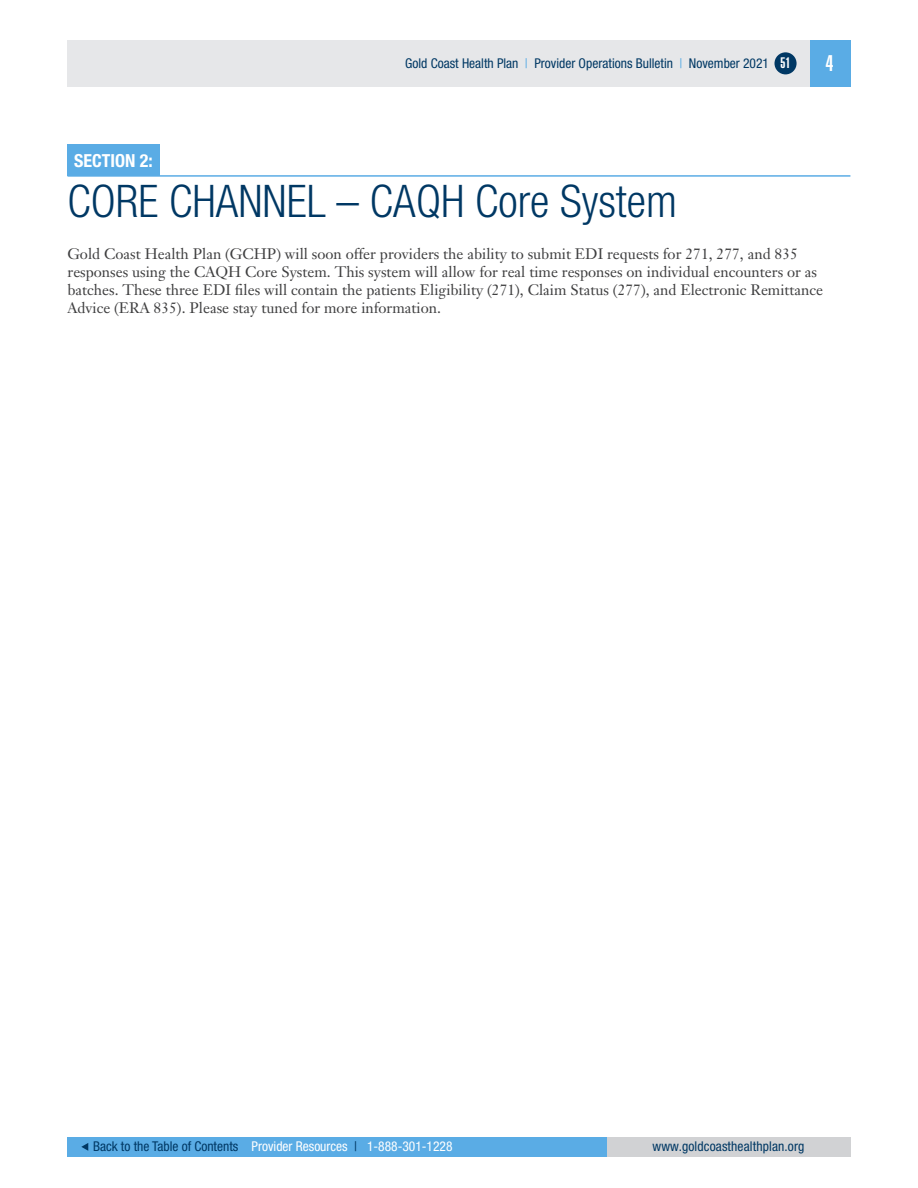
<style>
.page{position:relative;width:918px;height:1188px;background:#fff}
.page>*{position:absolute;margin:0;border:0;box-sizing:border-box;transform-origin:0 0}
.t1{font:300 condensed 45px "Helvetica Neue";color:#003864}
.t2{font:22.35px "Helvetica LT Std Ultra Comp";color:#fff}
.t3{font:700 condensed 18px "Helvetica Neue";color:#fff}
.t4{font:15px/18px "Janson Text";color:#3e3e3f}
.t5{font:condensed 13.5px "Helvetica Neue";color:#003864}
.t6{font:condensed 13.5px "Helvetica Neue";color:#fff}
.s1{color:#5aace5}
.s2{font-family:"Helvetica LT Std Ultra Comp";font-stretch:normal;font-size:15px;color:#fff}
.s3{color:#003864}
</style>
<div class="page">
<div style="left:810px;top:40px;width:40px;height:47px;background:#5aace5"></div>
<div style="left:68px;top:40px;width:742px;height:47px;background:#e6e7e9"></div>
<div style="left:774px;top:52px;width:23px;height:22px;background:#003864;border-radius:50%"></div>
<div style="left:607px;top:1137px;width:244px;height:20px;background:#d1d2d4"></div>
<div style="left:68px;top:1137px;width:539px;height:20px;background:#5aace5"></div>
<svg style="left:81px;top:1143px;width:7px;height:8px"></svg>
<hr style="left:68px;top:175px;width:782px;height:2px;background:#5aace5">
<div style="left:68px;top:144px;width:92px;height:32px;background:#5aace5"></div>
<p class="t3" style="left:74px;top:149px;width:80px">SECTION 2:</p>
<p class="t5" style="left:405px;top:55px;width:387px">Gold Coast Health Plan <span class="s1">|</span> Provider Operations Bulletin <span class="s1">|</span> November 2021 <span class="s2">51</span></p>
<h2 class="t2" style="left:826px;top:51px;width:9px">4</h2>
<h1 class="t1" style="left:68px;top:175px;width:611px">CORE CHANNEL – CAQH Core System</h1>
<p class="t4" style="left:68px;top:245px;width:757px">Gold Coast Health Plan (GCHP) will soon offer providers the ability to submit EDI requests for 271, 277, and 835 responses using the CAQH Core System. This system will allow for real time responses on individual encounters or as batches. These three EDI files will contain the patients Eligibility (271), Claim Status (277), and Electronic Remittance Advice (ERA 835). Please stay tuned for more information.</p>
<p class="t6" style="left:93px;top:1139px;width:361px"><span class="s3">Back to the Table of Contents</span> Provider Resources <span class="s3">|</span> 1-888-301-1228</p>
<p class="t5" style="left:653px;top:1139px;width:153px">www.goldcoasthealthplan.org</p>
</div>
